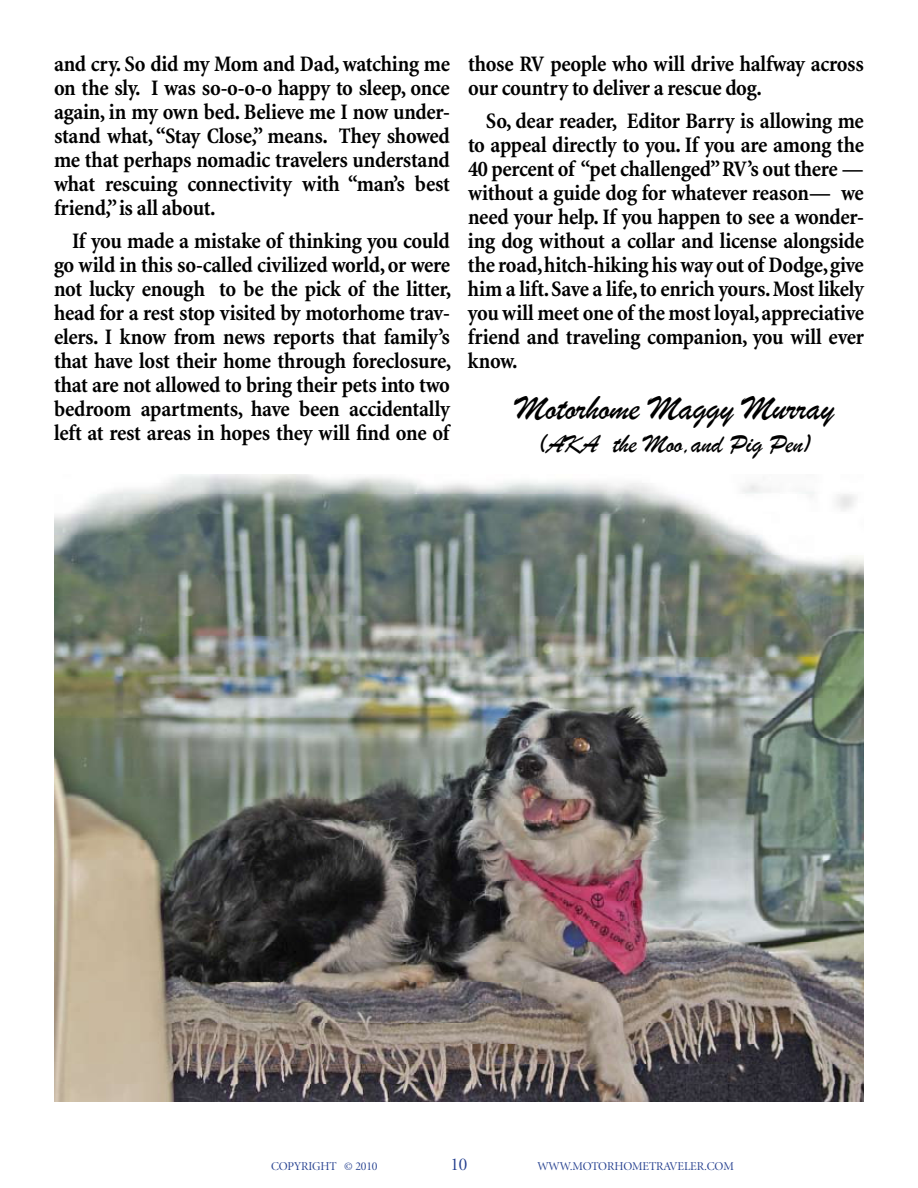
<style>
.page{position:relative;width:918px;height:1188px;background:#fff}
.page>*{position:absolute;margin:0;border:0;box-sizing:border-box;transform-origin:0 0}
.t1{font:36px "Brush Script";letter-spacing:-.01em;color:#000}
.t2{font:27px "Brush Script";letter-spacing:-.01em;color:#000}
.t3{font:700 condensed 22.5px/24px "Minion";letter-spacing:-.015em;color:#000;text-align:justify}
.t4{font:18px "Minion Display";color:#25408f}
.t5{font:12px "Minion Display";letter-spacing:-.01em;color:#25408f}
</style>
<div class="page">
<img style="left:54px;top:474px;width:810px;height:628px">
<p class="t3" style="left:54px;top:52px;width:398px">and cry. So did my Mom and Dad, watching me on the sly. I was so-o-o-o happy to sleep, once again, in my own bed. Believe me I now under&shy;stand what, “Stay Close,” means. They showed me that perhaps nomadic travelers understand what rescuing connectivity with “man’s best friend,” is all about.</p>
<p class="t3" style="left:54px;top:229px;width:399px;text-indent:18px">If you made a mistake of thinking you could go wild in this so-called civilized world, or were not lucky enough to be the pick of the litter, head for a rest stop visited by motorhome trav&shy;elers. I know from news reports that family’s that have lost their home through foreclosure, that are not allowed to bring their pets into two bedroom apartments, have been accidentally left at rest areas in hopes they will find one of</p>
<p class="t3" style="left:468px;top:52px;width:398px">those RV people who will drive halfway across our country to deliver a rescue dog.</p>
<p class="t3" style="left:468px;top:109px;width:398px;text-indent:18px">So, dear reader, Editor Barry is allowing me to appeal directly to you. If you are among the 40 percent of “pet challenged” RV’s out there — without a guide dog for whatever reason— we need your help. If you happen to see a wonder&shy;ing dog without a collar and license alongside the road, hitch-hiking his way out of Dodge, give him a lift. Save a life, to enrich yours. Most likely you will meet one of the most loyal, appreciative friend and traveling companion, you will ever know.</p>
<h1 class="t1" style="left:516px;top:386px;width:320px">Motorhome Maggy Murray</h1>
<p class="t2" style="left:538px;top:427px;width:275px">(AKA the Moo,and Pig Pen)</p>
<p class="t5" style="left:271px;top:1160px;width:108px">COPYRIGHT © 2010</p>
<p class="t4" style="left:451px;top:1155px;width:18px">10</p>
<p class="t5" style="left:537px;top:1160px;width:198px">WWW.MOTORHOMETRAVELER.COM</p>
</div>
